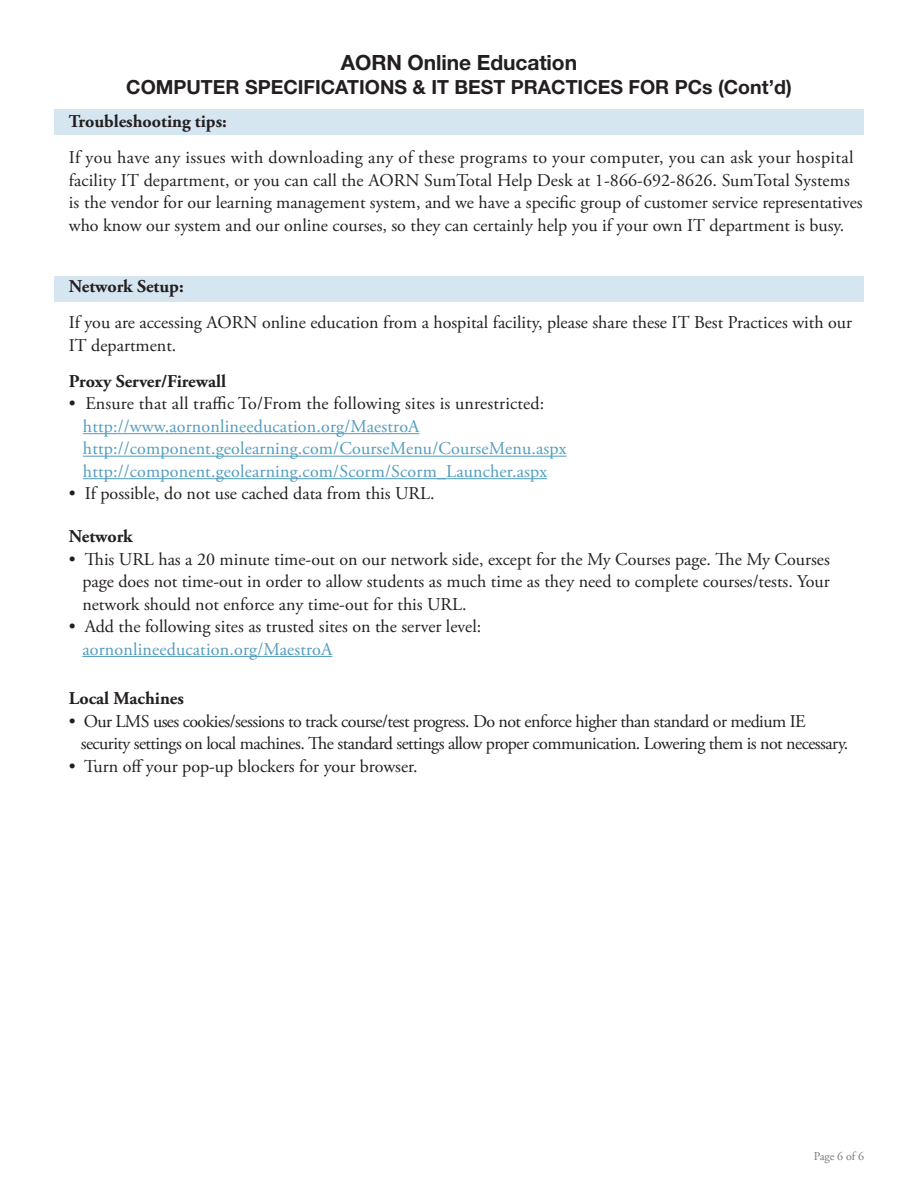
<style>
.page{position:relative;width:918px;height:1188px;background:#fff}
.page>*{position:absolute;margin:0;border:0;box-sizing:border-box;transform-origin:0 0}
.t1{font:700 21px "Helvetica Neue";letter-spacing:-.005em;color:#231f20}
.t2{font:700 19.5px "Helvetica Neue";color:#231f20}
.t3{font:18px/22.5px "Adobe Garamond Pro";color:#231f20}
.t4{font:18px/22.5px "Adobe Garamond Pro";letter-spacing:.01em;color:#529cbe}
.t5{font:18px/22.5px "Adobe Garamond Pro";letter-spacing:-.03em;color:#231f20}
.t6{font:700 18px "Adobe Garamond Pro";color:#231f20}
.t7{font:12px "Adobe Garamond Pro";letter-spacing:-.01em;color:#76787b}
.s1{color:#231f20}
.s2{color:#529cbe}
</style>
<div class="page">
<div style="left:54px;top:276px;width:809px;height:25px;background:#d6e6f0"></div>
<div style="left:54px;top:110px;width:809px;height:25px;background:#d6e6f0"></div>
<hr style="left:83px;top:433px;width:336px;height:1px;background:#529cbe">
<hr style="left:83px;top:456px;width:484px;height:1px;background:#529cbe">
<hr style="left:83px;top:478px;width:464px;height:1px;background:#529cbe">
<hr style="left:82px;top:656px;width:250px;height:1px;background:#529cbe">
<p class="t1" style="left:341px;top:50px;width:238px">AORN Online Education</p>
<p class="t2" style="left:126px;top:75px;width:667px">COMPUTER SPECIFICATIONS &amp; IT BEST PRACTICES FOR PCs (Cont’d)</p>
<p class="t6" style="left:69px;top:111px;width:160px">Troubleshooting tips:</p>
<p class="t3" style="left:69px;top:147px;width:795px">If you have any issues with downloading any of these programs to your computer, you can ask your hospital facility IT department, or you can call the AORN SumTotal Help Desk at 1-866-692-8626. SumTotal Systems is the vendor for our learning management system, and we have a specific group of customer service representatives who know our system and our online courses, so they can certainly help you if your own IT department is busy.</p>
<p class="t6" style="left:69px;top:276px;width:116px">Network Setup:</p>
<p class="t3" style="left:69px;top:312px;width:785px">If you are accessing AORN online education from a hospital facility, please share these IT Best Practices with our<br>IT department.</p>
<p class="t6" style="left:69px;top:371px;width:159px">Proxy Server/Firewall</p>
<p class="t4" style="left:83px;top:393px;width:485px;text-indent:-14px"><span class="s1">• Ensure that all traffic To/From the following sites is unrestricted: </span>http://www.aornonlineeducation.org/MaestroA http://component.geolearning.com/CourseMenu/CourseMenu.aspx http://component.geolearning.com/Scorm/Scorm_Launcher.aspx</p>
<p class="t3" style="left:69px;top:483px;width:367px">• If possible, do not use cached data from this URL.</p>
<p class="t6" style="left:69px;top:526px;width:66px">Network</p>
<p class="t3" style="left:82px;top:548px;width:749px;text-align:justify;text-indent:-14px">• This URL has a 20 minute time-out on our network side, except for the My Courses page. The My Courses page does not time-out in order to allow students as much time as they need to complete courses/tests. Your network should not enforce any time-out for this URL.</p>
<p class="t3" style="left:82px;top:616px;width:400px;text-indent:-14px">• Add the following sites as trusted sites on the server level: <span class="s2">aornonlineeducation.org/MaestroA</span></p>
<p class="t6" style="left:69px;top:688px;width:117px">Local Machines</p>
<p class="t5" style="left:81px;top:710px;width:769px;text-indent:-12px">• Our LMS uses cookies/sessions to track course/test progress. Do not enforce higher than standard or medium IE security settings on local machines. The standard settings allow proper communication. Lowering them is not necessary.</p>
<p class="t3" style="left:69px;top:755px;width:350px">• Turn off your pop-up blockers for your browser.</p>
<p class="t7" style="left:814px;top:1149px;width:52px">Page 6 of 6</p>
</div>
